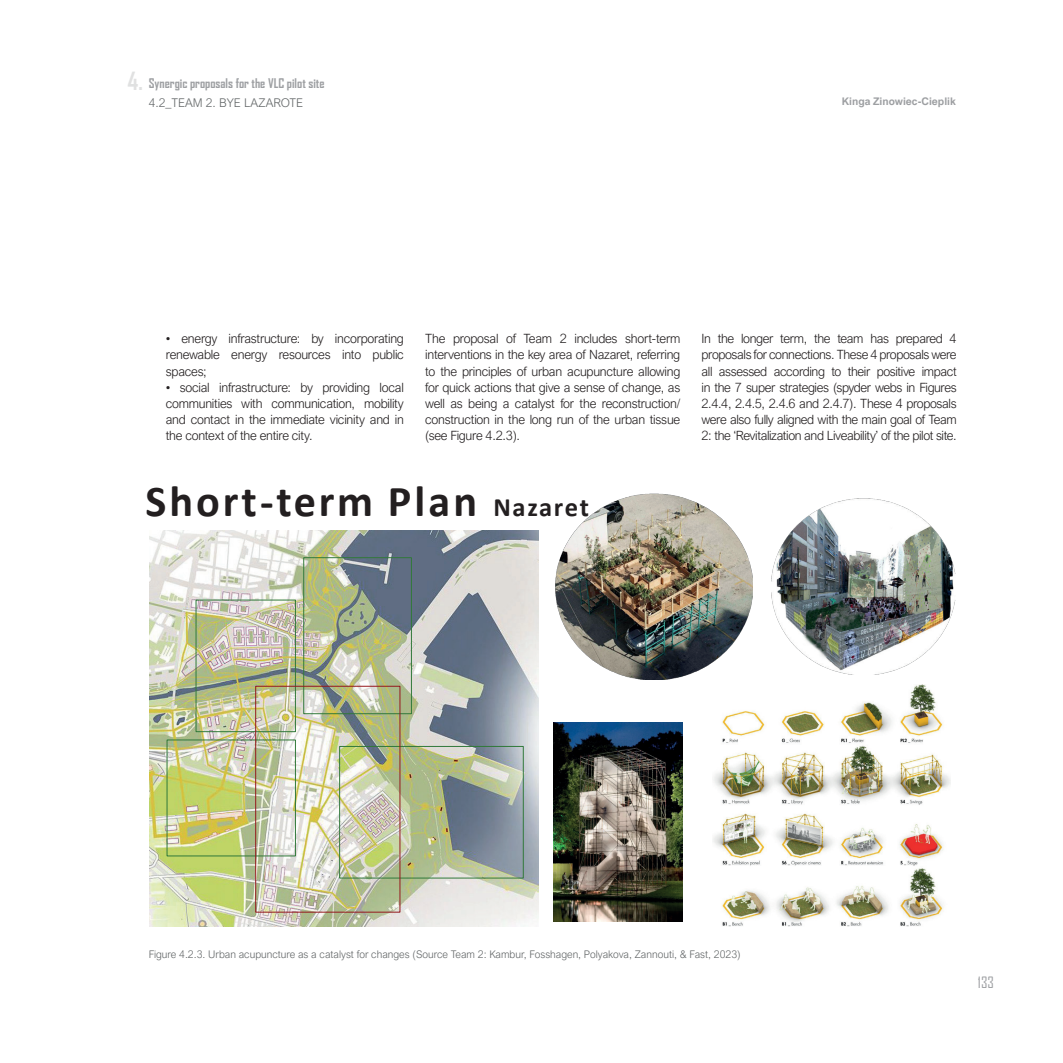
<style>
.page{position:relative;width:1063px;height:1063px;background:#fff}
.page>*{position:absolute;margin:0;border:0;box-sizing:border-box;transform-origin:0 0}
.t1{font:700 44.25px "Calibri";letter-spacing:.065em;color:#231f20}
.t2{font:15px "Agency FB";color:#9d9fa2}
.Cuerpo_texto{font:300 12.75px/16.2px "Arial Nova";letter-spacing:-.03em;color:#231f20;text-align:justify}
.Cuerpo_list_1{font:300 12.75px/16.2px "Arial Nova";letter-spacing:-.02em;color:#231f20;text-align:justify}
.t3{font:700 12.75px "Agency FB";color:#9d9fa2}
.t4{font:300 12px "Arial Nova";color:#636768}
.Pie_de_foto{font:300 10.5px "Arial Nova";color:#636768}
.t5{font:700 10.5px "Arial Nova";color:#9d9fa2}
.s1{font-size:24px;color:#636768}
.s2{font-size:26.55px}
</style>
<div class="page">
<img style="left:150px;top:531px;width:389px;height:395px">
<div style="left:303px;top:557px;width:109px;height:157px;border:1px solid #31793a"></div>
<div style="left:339px;top:746px;width:185px;height:132px;border:1px solid #31793a"></div>
<div style="left:196px;top:600px;width:100px;height:132px;border:1px solid #31793a"></div>
<div style="left:255px;top:686px;width:145px;height:226px;border:1px solid #95191d"></div>
<img style="left:556px;top:494px;width:197px;height:185px">
<img style="left:771px;top:498px;width:184px;height:176px">
<img style="left:554px;top:722px;width:128px;height:199px">
<img style="left:713px;top:684px;width:238px;height:242px">
<p class="t3" style="left:128px;top:75px;width:198px"><span class="s1">4.</span> Synergic proposals for the VLC pilot site</p>
<p class="t4" style="left:149px;top:96px;width:156px">4.2_TEAM 2. BYE LAZAROTE</p>
<p class="t5" style="left:842px;top:96px;width:116px">Kinga Zinowiec-Cieplik</p>
<p class="Cuerpo_list_1" style="left:166px;top:331px;width:240px">• energy infrastructure: by incorporating renewable energy resources into public spaces;</p>
<p class="Cuerpo_list_1" style="left:166px;top:379px;width:240px">• social infrastructure: by providing local communities with communication, mobility and contact in the immediate vicinity and in the context of the entire city.</p>
<p class="Cuerpo_texto" style="left:425px;top:331px;width:257px">The proposal of Team 2 includes short-term interventions in the key area of Nazaret, referring to the principles of urban acupuncture allowing for quick actions that give a sense of change, as well as being a catalyst for the reconstruction/ construction in the long run of the urban tissue (see Figure 4.2.3).</p>
<p class="Cuerpo_texto" style="left:702px;top:331px;width:257px">In the longer term, the team has prepared 4 proposals for connections. These 4 proposals were all assessed according to their positive impact in the 7 super strategies (spyder webs in Figures 2.4.4, 2.4.5, 2.4.6 and 2.4.7). These 4 proposals were also fully aligned with the main goal of Team 2: the ‘Revitalization and Liveability’ of the pilot site.</p>
<p class="t1" style="left:146px;top:470px;width:445px">Short-term Plan <span class="s2">Nazaret</span></p>
<p class="Pie_de_foto" style="left:149px;top:948px;width:593px">Figure 4.2.3. Urban acupuncture as a catalyst for changes (Source Team 2: Kambur, Fosshagen, Polyakova, Zannouti, &amp; Fast, 2023)</p>
<p class="t2" style="left:978px;top:974px;width:17px">133</p>
</div>
